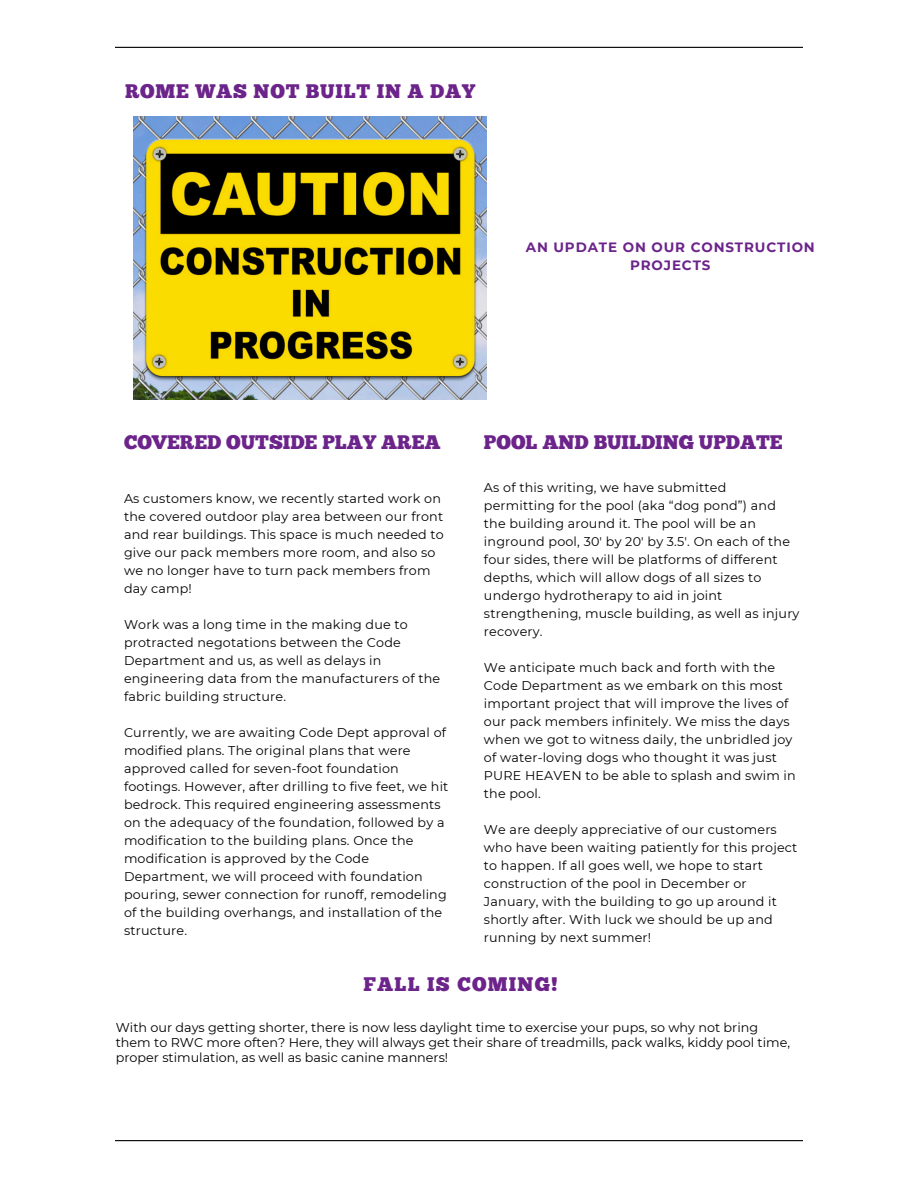
<style>
.page{position:relative;width:918px;height:1188px;background:#fff}
.page>*{position:absolute;margin:0;border:0;box-sizing:border-box;transform-origin:0 0}
.t1{font:19.65px "Chunk Five";color:#6c248b}
.t2{font:19.65px "Chunk Five";letter-spacing:.04em;color:#6c248b}
.t3{font:19.65px "Chunk Five";letter-spacing:.065em;color:#6c248b}
.t4{font:700 13.5px/18px "Montserrat";letter-spacing:.065em;color:#6c248b;text-align:center}
.t5{font:12.75px/18px "Montserrat";letter-spacing:.015em;color:#000}
</style>
<div class="page">
<hr style="left:115px;top:47px;width:688px;height:1px;background:#000">
<hr style="left:115px;top:1140px;width:688px;height:1px;background:#000">
<img style="left:133px;top:116px;width:353px;height:284px">
<p class="t2" style="left:125px;top:83px;width:352px">ROME WAS NOT BUILT IN A DAY</p>
<p class="t4" style="left:526px;top:238px;width:291px">AN UPDATE ON OUR CONSTRUCTION<br>PROJECTS</p>
<h1 class="t1" style="left:124px;top:434px;width:318px">COVERED OUTSIDE PLAY AREA</h1>
<p class="t5" style="left:124px;top:490px;width:321px">As customers know, we recently started work on the covered outdoor play area between our front and rear buildings. This space is much needed to give our pack members more room, and also so we no longer have to turn pack members from day camp!</p>
<p class="t5" style="left:124px;top:616px;width:318px">Work was a long time in the making due to protracted negotations between the Code Department and us, as well as delays in engineering data from the manufacturers of the fabric building structure.</p>
<p class="t5" style="left:124px;top:723px;width:326px">Currently, we are awaiting Code Dept approval of modified plans. The original plans that were approved called for seven-foot foundation footings. However, after drilling to five feet, we hit bedrock. This required engineering assessments on the adequacy of the foundation, followed by a modification to the building plans. Once the modification is approved by the Code Department, we will proceed with foundation pouring, sewer connection for runoff, remodeling of the building overhangs, and installation of the structure.</p>
<p class="t1" style="left:484px;top:434px;width:300px">POOL AND BUILDING UPDATE</p>
<p class="t5" style="left:484px;top:478px;width:317px">As of this writing, we have submitted permitting for the pool (aka “dog pond”) and the building around it. The pool will be an inground pool, 30' by 20' by 3.5'. On each of the four sides, there will be platforms of different depths, which will allow dogs of all sizes to undergo hydrotherapy to aid in joint strengthening, muscle building, as well as injury recovery.</p>
<p class="t5" style="left:484px;top:658px;width:313px">We anticipate much back and forth with the Code Department as we embark on this most important project that will improve the lives of our pack members infinitely. We miss the days when we got to witness daily, the unbridled joy of water-loving dogs who thought it was just PURE HEAVEN to be able to splash and swim in the pool.</p>
<p class="t5" style="left:484px;top:820px;width:315px">We are deeply appreciative of our customers who have been waiting patiently for this project to happen. If all goes well, we hope to start construction of the pool in December or January, with the building to go up around it shortly after. With luck we should be up and running by next summer!</p>
<p class="t3" style="left:363px;top:977px;width:196px">FALL IS COMING!</p>
<h1 class="t5" style="left:116px;top:1020px;width:676px;line-height:14.9px">With our days getting shorter, there is now less daylight time to exercise your pups, so why not bring them to RWC more often? Here, they will always get their share of treadmills, pack walks, kiddy pool time, proper stimulation, as well as basic canine manners!</h1>
</div>
